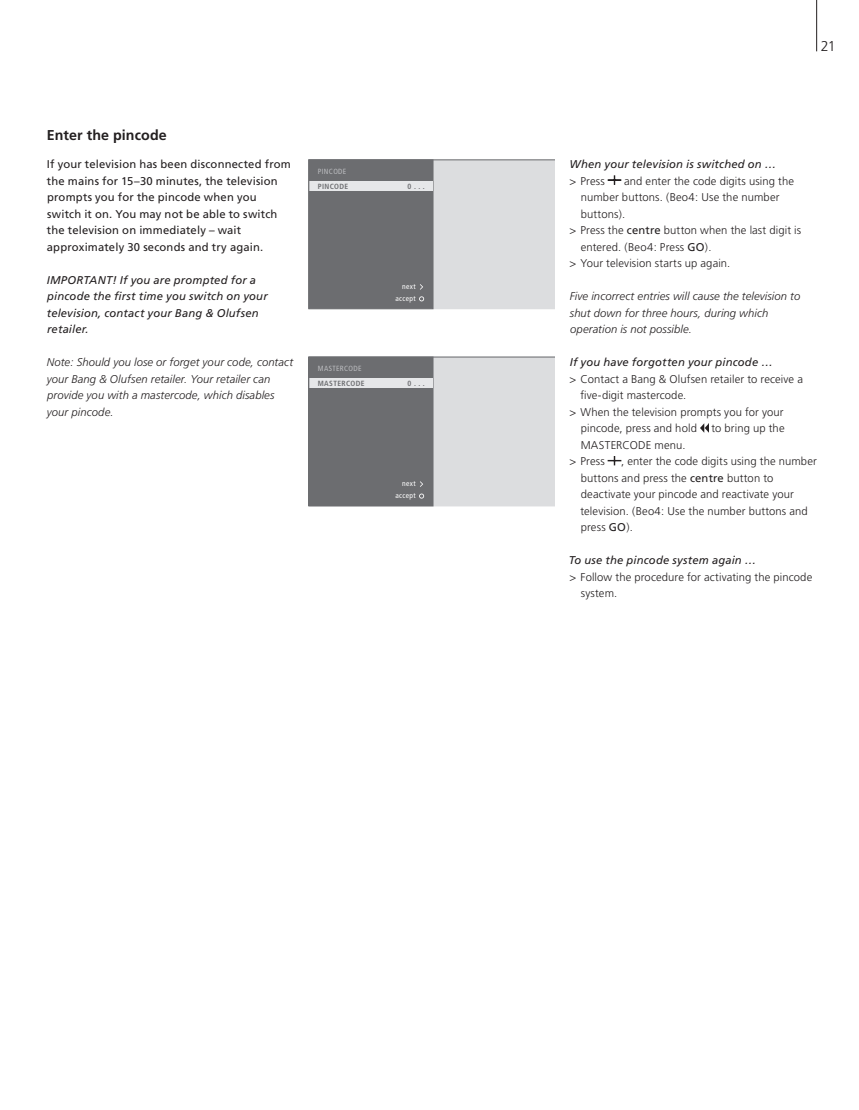
<style>
.page{position:relative;width:859px;height:1110px;background:#fff}
.page>*{position:absolute;margin:0;border:0;box-sizing:border-box;transform-origin:0 0}
.t1{font:700 14.25px "Frutiger";letter-spacing:.005em;color:#231f20}
.t2{font:300 14.25px "Frutiger";color:#231f20}
.t3{font:300 11.25px/16.5px "Frutiger";letter-spacing:.01em;color:#231f20}
.t4{font:italic 300 11.25px/16.5px "Frutiger";letter-spacing:.01em;color:#231f20}
.t5{font:11.25px/16.5px "Frutiger";letter-spacing:.015em;color:#231f20}
.t6{font:italic 11.25px/16.5px "Frutiger";letter-spacing:.015em;color:#231f20}
.t7{font:700 condensed 7.5px "Frutiger";letter-spacing:.05em;color:#6c6d70}
.t8{font:condensed 7.5px/12px "Frutiger";letter-spacing:.05em;color:#fff;text-align:right}
.t9{font:condensed 7.5px "Frutiger";letter-spacing:.05em;color:#bcbdc0}
.s1{font-weight:400}
</style>
<div class="page">
<svg style="left:608px;top:176px;width:13px;height:8px"></svg>
<svg style="left:700px;top:424px;width:8px;height:8px"></svg>
<svg style="left:608px;top:456px;width:13px;height:9px"></svg>
<svg style="left:309px;top:160px;width:246px;height:149px;background:#a6a7aa"></svg>
<svg style="left:309px;top:357px;width:246px;height:149px;background:#a6a7aa"></svg>
<hr style="left:816px;top:0;width:1px;height:51px;background:#231f20">
<p class="t1" style="left:47px;top:126px;width:121px">Enter the pincode</p>
<p class="t5" style="left:47px;top:156px;width:245px">If your television has been disconnected from the mains for 15–30 minutes, the television prompts you for the pincode when you switch it on. You may not be able to switch the television on immediately – wait approximately 30 seconds and try again.</p>
<p class="t6" style="left:47px;top:271px;width:222px">IMPORTANT! If you are prompted for a pincode the first time you switch on your television, contact your Bang &amp; Olufsen retailer.</p>
<p class="t4" style="left:47px;top:354px;width:248px">Note: Should you lose or forget your code, contact your Bang &amp; Olufsen retailer. Your retailer can provide you with a mastercode, which disables your pincode.</p>
<p class="t9" style="left:318px;top:167px;width:30px">PINCODE</p>
<p class="t7" style="left:318px;top:182px;width:32px">PINCODE</p>
<p class="t7" style="left:407px;top:182px;width:19px">0 . . .</p>
<p class="t8" style="left:395px;top:281px;width:22px">next accept</p>
<p class="t9" style="left:318px;top:364px;width:45px">MASTERCODE</p>
<p class="t7" style="left:318px;top:379px;width:48px">MASTERCODE</p>
<p class="t7" style="left:407px;top:379px;width:19px">0 . . .</p>
<p class="t8" style="left:395px;top:478px;width:22px">next accept</p>
<p class="t2" style="left:821px;top:38px;width:17px">21</p>
<p class="t6" style="left:569px;top:156px;width:208px">When your television is switched on …</p>
<p class="t3" style="left:569px;top:172px;width:37px">&gt; Press</p>
<p class="t3" style="left:624px;top:172px;width:171px">and enter the code digits using the</p>
<p class="t3" style="left:581px;top:189px;width:200px">number buttons. (Beo4: Use the number</p>
<p class="t3" style="left:581px;top:205px;width:46px">buttons).</p>
<p class="t3" style="left:569px;top:222px;width:233px">&gt; Press the <span class="s1">centre</span> button when the last digit is</p>
<p class="t3" style="left:581px;top:238px;width:132px">entered. (Beo4: Press <span class="s1">GO</span>).</p>
<p class="t3" style="left:569px;top:255px;width:162px">&gt; Your television starts up again.</p>
<p class="t4" style="left:570px;top:288px;width:232px">Five incorrect entries will cause the television to shut down for three hours, during which operation is not possible.</p>
<p class="t6" style="left:570px;top:354px;width:204px">If you have forgotten your pincode …</p>
<p class="t3" style="left:569px;top:370px;width:235px">&gt; Contact a Bang &amp; Olufsen retailer to receive a</p>
<p class="t3" style="left:580px;top:387px;width:108px">five-digit mastercode.</p>
<p class="t3" style="left:569px;top:403px;width:216px">&gt; When the television prompts you for your</p>
<p class="t3" style="left:581px;top:420px;width:118px">pincode, press and hold</p>
<p class="t3" style="left:711px;top:420px;width:75px">to bring up the</p>
<p class="t3" style="left:569px;top:436px;width:117px;text-indent:11px">MASTERCODE menu. &gt; Press</p>
<p class="t3" style="left:580px;top:453px;width:238px;text-indent:41px">, enter the code digits using the number buttons and press the <span class="s1">centre</span> button to deactivate your pincode and reactivate your television. (Beo4: Use the number buttons and press <span class="s1">GO</span>).</p>
<p class="t6" style="left:569px;top:552px;width:189px">To use the pincode system again …</p>
<p class="t3" style="left:581px;top:568px;width:233px;text-indent:-11px">&gt; Follow the procedure for activating the pincode system.</p>
</div>
